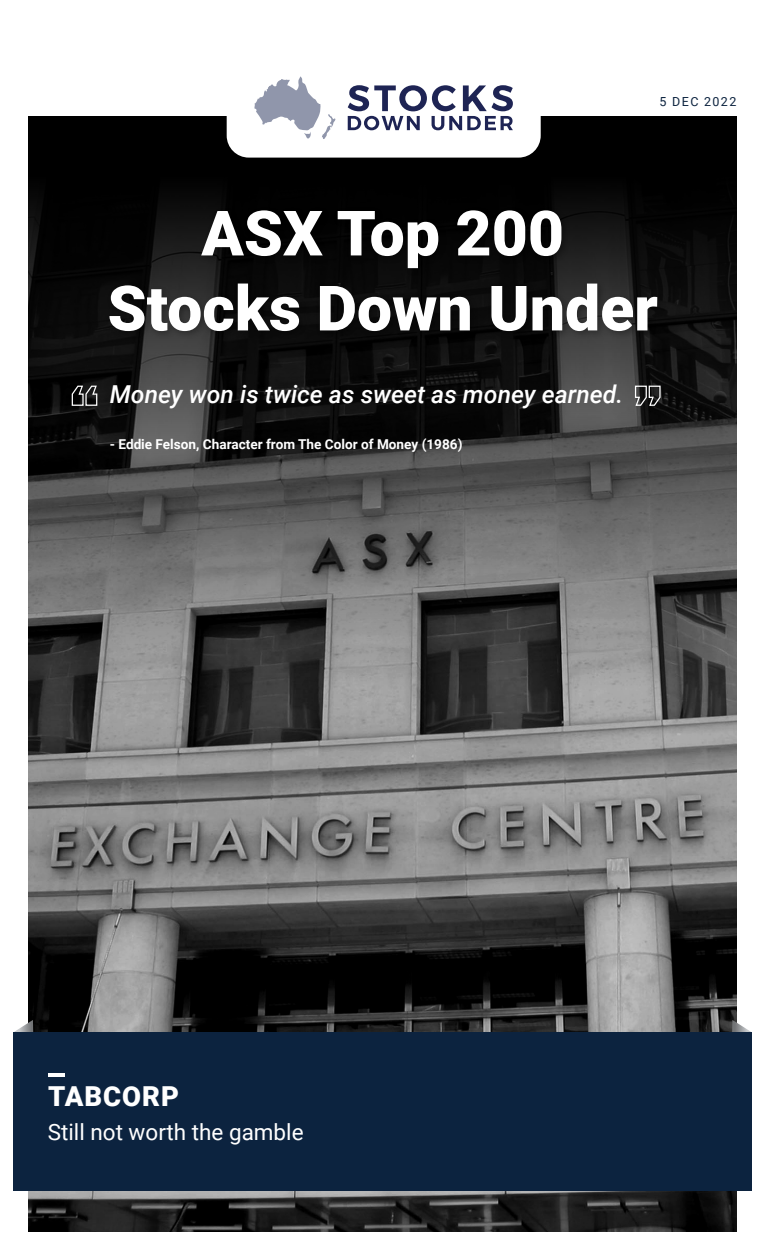
<style>
.page{position:relative;width:765px;height:1260px;background:#fff}
.page>*{position:absolute;margin:0;border:0;box-sizing:border-box;transform-origin:0 0}
.t1{font:900 62.5px/75px "Roboto";color:#fff;text-align:center}
.t2{font:900 27.5px "Roboto";letter-spacing:.035em;color:#fff}
.t3{font:italic 500 24.75px "Roboto";color:#fff}
.t4{font:22.5px "Roboto";color:#fff}
.t5{font:700 13.62px "Roboto";color:#fff}
.t6{font:12.5px "Roboto";letter-spacing:.115em;color:#0c233f}
</style>
<div class="page">
<img style="left:28px;top:702px;width:709px;height:530px">
<svg style="left:28px;top:116px;width:709px;height:586px;background:#3b3b3b"></svg>
<svg style="left:71px;top:385px;width:27px;height:21px"></svg>
<svg style="left:634px;top:385px;width:27px;height:21px"></svg>
<div style="left:227px;top:20px;width:314px;height:138px;background:#fff;border-radius:22px"></div>
<svg style="left:254px;top:76px;width:82px;height:63px"></svg>
<svg style="left:348px;top:85px;width:165px;height:45px"></svg>
<svg style="left:14px;top:1020px;width:19px;height:12px"></svg>
<svg style="left:732px;top:1020px;width:19px;height:12px"></svg>
<div style="left:13px;top:1032px;width:739px;height:159px;background:#0c233f"></div>
<hr style="left:48px;top:1073px;width:16px;height:4px;background:#fff">
<div style="left:105px;top:206px;width:561px;height:134px;background:#000;opacity:.3"></div>
<p class="t6" style="left:660px;top:93px;width:78px">5 DEC 2022</p>
<h1 class="t1" style="left:108px;top:193px;width:552px">ASX Top 200<br>Stocks Down Under</h1>
<h3 class="t3" style="left:110px;top:377px;width:515px">Money won is twice as sweet as money earned.</h3>
<p class="t5" style="left:110px;top:435px;width:354px">- Eddie Felson, Character from The Color of Money (1986)</p>
<h2 class="t2" style="left:48px;top:1077px;width:132px">TABCORP</h2>
<h3 class="t4" style="left:48px;top:1116px;width:257px">Still not worth the gamble</h3>
</div>
